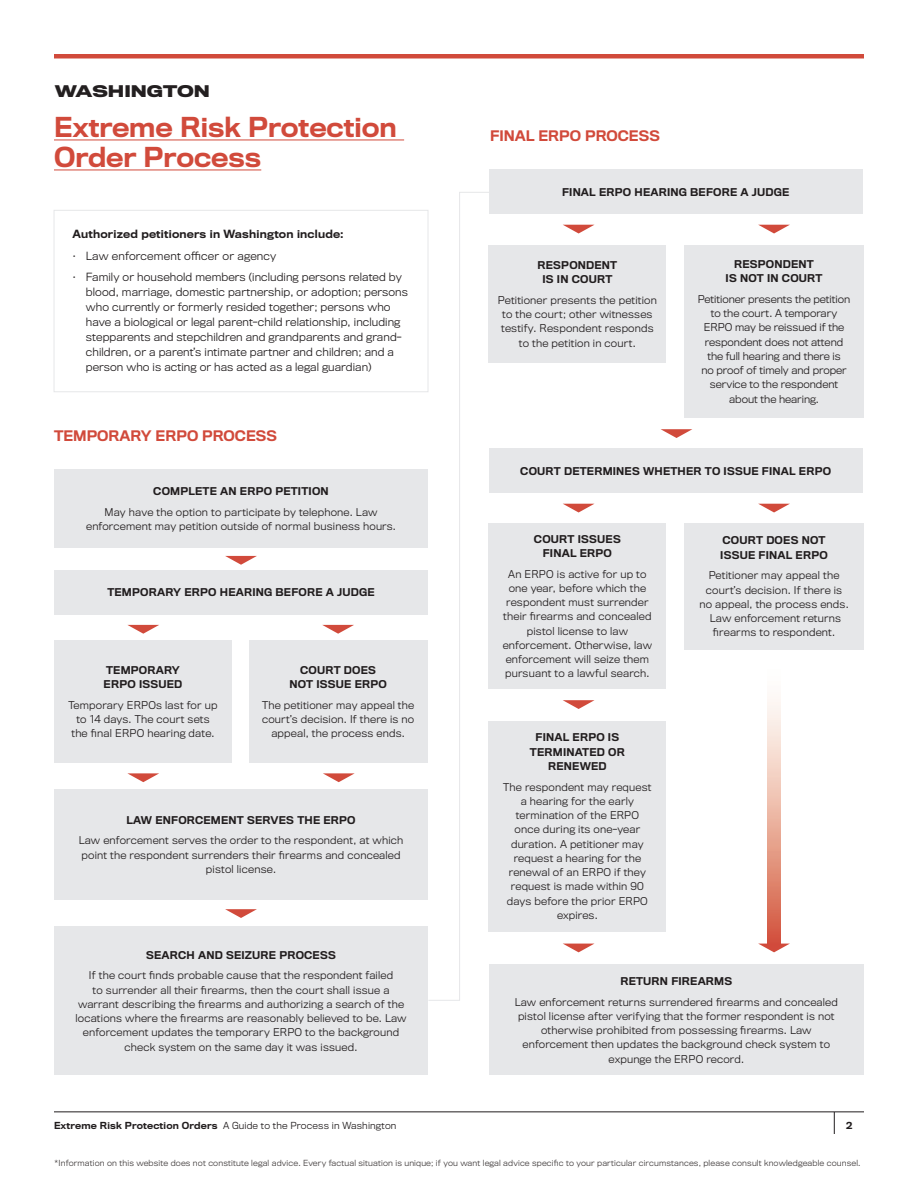
<style>
.page{position:relative;width:918px;height:1188px;background:#fff}
.page>*{position:absolute;margin:0;border:0;box-sizing:border-box;transform-origin:0 0}
.t1{font:500 25.5px/30px "Titling Gothic FB";color:#d14a3b}
.t2{font:700 15px "Titling Gothic FB Wide";color:#231f20}
.t3{font:500 13.5px "Titling Gothic FB";color:#d14a3b}
.t4{font:300 10.5px/15px "Titling Gothic FB";letter-spacing:.01em;color:#211d1e}
.Body_Copy{font:500 10.5px "Titling Gothic FB";letter-spacing:.02em;color:#211d1e}
.Body_Copy-2{font:300 10.05px/14.2px "Titling Gothic FB";letter-spacing:.02em;color:#211d1e;text-align:center}
.Body_Copy-3{font:500 10.05px/14.2px "Titling Gothic FB";letter-spacing:.02em;color:#211d1e;text-align:center}
.Body_Copy-4{font:300 10.05px/14.2px "Titling Gothic FB";color:#211d1e;text-align:center}
.t5{font:300 9px "Titling Gothic FB";letter-spacing:.02em;color:#211d1e}
.t6{font:500 9px "Titling Gothic FB";color:#211d1e}
.t7{font:300 7.8px "Titling Gothic FB";letter-spacing:.02em;color:#403b3b}
.s1{font-weight:500}
</style>
<div class="page">
<hr style="left:54px;top:1112px;width:810px;height:1px;background:#211d1e">
<svg style="left:834px;top:1112px;width:1px;height:22px"></svg>
<hr style="left:54px;top:140px;width:350px;height:1px;background:#d14a3b">
<hr style="left:54px;top:170px;width:207px;height:1px;background:#d14a3b">
<hr style="left:54px;top:54px;width:810px;height:4px;background:#d14a3b">
<div style="left:54px;top:210px;width:374px;height:182px;border:1px solid #e6e7e9"></div>
<div style="left:54px;top:469px;width:374px;height:79px;background:#e6e7e9"></div>
<div style="left:54px;top:927px;width:374px;height:148px;background:#e6e7e9"></div>
<svg style="left:225px;top:556px;width:32px;height:9px"></svg>
<svg style="left:225px;top:909px;width:32px;height:9px"></svg>
<div style="left:54px;top:570px;width:374px;height:44px;background:#e6e7e9"></div>
<svg style="left:322px;top:625px;width:32px;height:9px"></svg>
<div style="left:54px;top:640px;width:178px;height:122px;background:#e6e7e9"></div>
<div style="left:249px;top:640px;width:179px;height:122px;background:#e6e7e9"></div>
<svg style="left:128px;top:625px;width:31px;height:9px"></svg>
<svg style="left:323px;top:773px;width:32px;height:9px"></svg>
<div style="left:54px;top:789px;width:374px;height:110px;background:#e6e7e9"></div>
<svg style="left:127px;top:773px;width:32px;height:9px"></svg>
<svg style="left:428px;top:192px;width:63px;height:809px"></svg>
<div style="left:489px;top:170px;width:374px;height:44px;background:#e6e7e9"></div>
<div style="left:489px;top:448px;width:374px;height:45px;background:#e6e7e9"></div>
<div style="left:489px;top:965px;width:375px;height:110px;background:#e6e7e9"></div>
<div style="left:684px;top:245px;width:180px;height:173px;background:#e6e7e9"></div>
<div style="left:489px;top:245px;width:177px;height:118px;background:#e6e7e9"></div>
<svg style="left:563px;top:225px;width:31px;height:8px"></svg>
<svg style="left:759px;top:225px;width:30px;height:8px"></svg>
<svg style="left:661px;top:429px;width:31px;height:9px"></svg>
<div style="left:489px;top:721px;width:177px;height:210px;background:#e6e7e9"></div>
<svg style="left:563px;top:700px;width:32px;height:9px"></svg>
<svg style="left:563px;top:944px;width:31px;height:8px"></svg>
<div style="left:489px;top:523px;width:177px;height:166px;background:#e6e7e9"></div>
<svg style="left:563px;top:504px;width:31px;height:8px"></svg>
<svg style="left:759px;top:504px;width:30px;height:8px"></svg>
<div style="left:684px;top:523px;width:180px;height:127px;background:#e6e7e9"></div>
<svg style="left:759px;top:944px;width:30px;height:8px"></svg>
<svg style="left:768px;top:699px;width:12px;height:247px;background:#e9ac9c"></svg>
<p class="t2" style="left:55px;top:82px;width:157px">WASHINGTON</p>
<p class="t1" style="left:54px;top:111px;width:344px">Extreme Risk Protection<br>Order Process</p>
<p class="Body_Copy" style="left:72px;top:227px;width:273px">Authorized petitioners in Washington include:</p>
<p class="t4" style="left:72px;top:248px;width:205px">• Law enforcement officer or agency</p>
<p class="t4" style="left:86px;top:270px;width:324px;text-indent:-14px">• Family or household members (including persons related by blood, marriage, domestic partnership, or adoption; persons who currently or formerly resided together; persons who have a biological or legal parent-child relationship, including stepparents and stepchildren and grandparents and grand&shy;children, or a parent’s intimate partner and children; and a person who is acting or has acted as a legal guardian)</p>
<p class="t3" style="left:54px;top:427px;width:225px">TEMPORARY ERPO PROCESS</p>
<p class="Body_Copy-3" style="left:153px;top:484px;width:177px">COMPLETE AN ERPO PETITION</p>
<p class="Body_Copy-2" style="left:86px;top:505px;width:311px">May have the option to participate by telephone. Law enforcement may petition outside of normal business hours.</p>
<p class="Body_Copy-3" style="left:107px;top:585px;width:269px">TEMPORARY ERPO HEARING BEFORE A JUDGE</p>
<p class="Body_Copy-3" style="left:104px;top:663px;width:80px;text-align:left">TEMPORARY<br>ERPO ISSUED</p>
<p class="Body_Copy-2" style="left:69px;top:698px;width:151px">Temporary ERPOs last for up to 14 days. The court sets the final ERPO hearing date.</p>
<p class="Body_Copy-3" style="left:289px;top:663px;width:99px">COURT DOES<br>NOT ISSUE ERPO</p>
<p class="Body_Copy-2" style="left:262px;top:698px;width:154px">The petitioner may appeal the court’s decision. If there is no appeal, the process ends.</p>
<p class="Body_Copy-3" style="left:126px;top:812px;width:231px">LAW ENFORCEMENT SERVES THE ERPO</p>
<p class="Body_Copy-2" style="left:79px;top:833px;width:326px">Law enforcement serves the order to the respondent, at which point the respondent surrenders their firearms and concealed pistol license.</p>
<p class="Body_Copy-3" style="left:146px;top:948px;width:191px">SEARCH AND SEIZURE PROCESS</p>
<p class="Body_Copy-2" style="left:75px;top:968px;width:333px">If the court finds probable cause that the respondent failed<br>to surrender all their firearms, then the court shall issue a warrant describing the firearms and authorizing a search of the locations where the firearms are reasonably believed to be. Law enforcement updates the temporary ERPO to the background check system on the same day it was issued.</p>
<p class="t3" style="left:490px;top:127px;width:171px">FINAL ERPO PROCESS</p>
<p class="Body_Copy-3" style="left:562px;top:185px;width:229px">FINAL ERPO HEARING BEFORE A JUDGE</p>
<p class="Body_Copy-3" style="left:538px;top:258px;width:81px">RESPONDENT<br>IS IN COURT</p>
<p class="Body_Copy-2" style="left:498px;top:293px;width:161px">Petitioner presents the petition to the court; other witnesses testify. Respondent responds to the petition in court.</p>
<p class="Body_Copy-3" style="left:726px;top:257px;width:98px">RESPONDENT<br>IS NOT IN COURT</p>
<p class="Body_Copy-4" style="left:698px;top:292px;width:154px">Petitioner presents the petition to the court. A temporary<br>ERPO may be reissued if the respondent does not attend the full hearing and there is<br>no proof of timely and proper service to the respondent about the hearing.</p>
<p class="Body_Copy-3" style="left:520px;top:464px;width:312px">COURT DETERMINES WHETHER TO ISSUE FINAL ERPO</p>
<p class="Body_Copy-3" style="left:534px;top:531px;width:88px">COURT ISSUES<br>FINAL ERPO</p>
<p class="Body_Copy-2" style="left:503px;top:566px;width:151px">An ERPO is active for up to one year, before which the respondent must surrender their firearms and concealed pistol license to law enforcement. Otherwise, law enforcement will seize them pursuant to a lawful search.</p>
<p class="Body_Copy-3" style="left:530px;top:730px;width:96px">FINAL ERPO IS<br>TERMINATED OR<br>RENEWED</p>
<p class="Body_Copy-2" style="left:503px;top:780px;width:150px">The respondent may request a hearing for the early termination of the ERPO once during its one-year duration. A petitioner may request a hearing for the renewal of an ERPO if they request is made within 90 days before the prior ERPO expires.</p>
<p class="Body_Copy-3" style="left:720px;top:533px;width:109px;text-align:left">COURT DOES NOT<br>ISSUE FINAL ERPO</p>
<p class="Body_Copy-2" style="left:699px;top:568px;width:151px">Petitioner may appeal the court’s decision. If there is no appeal, the process ends.<br>Law enforcement returns firearms to respondent.</p>
<p class="Body_Copy-3" style="left:620px;top:974px;width:113px">RETURN FIREARMS</p>
<p class="Body_Copy-2" style="left:515px;top:995px;width:325px">Law enforcement returns surrendered firearms and concealed pistol license after verifying that the former respondent is not otherwise prohibited from possessing firearms. Law enforcement then updates the background check system to expunge the ERPO record.</p>
<p class="t5" style="left:54px;top:1120px;width:344px"><span class="s1">Extreme Risk Protection Orders</span> A Guide to the Process in Washington</p>
<p class="t6" style="left:846px;top:1120px;width:8px">2</p>
<p class="t7" style="left:54px;top:1159px;width:808px">*Information on this website does not constitute legal advice. Every factual situation is unique; if you want legal advice specific to your particular circumstances, please consult knowledgeable counsel.</p>
</div>
